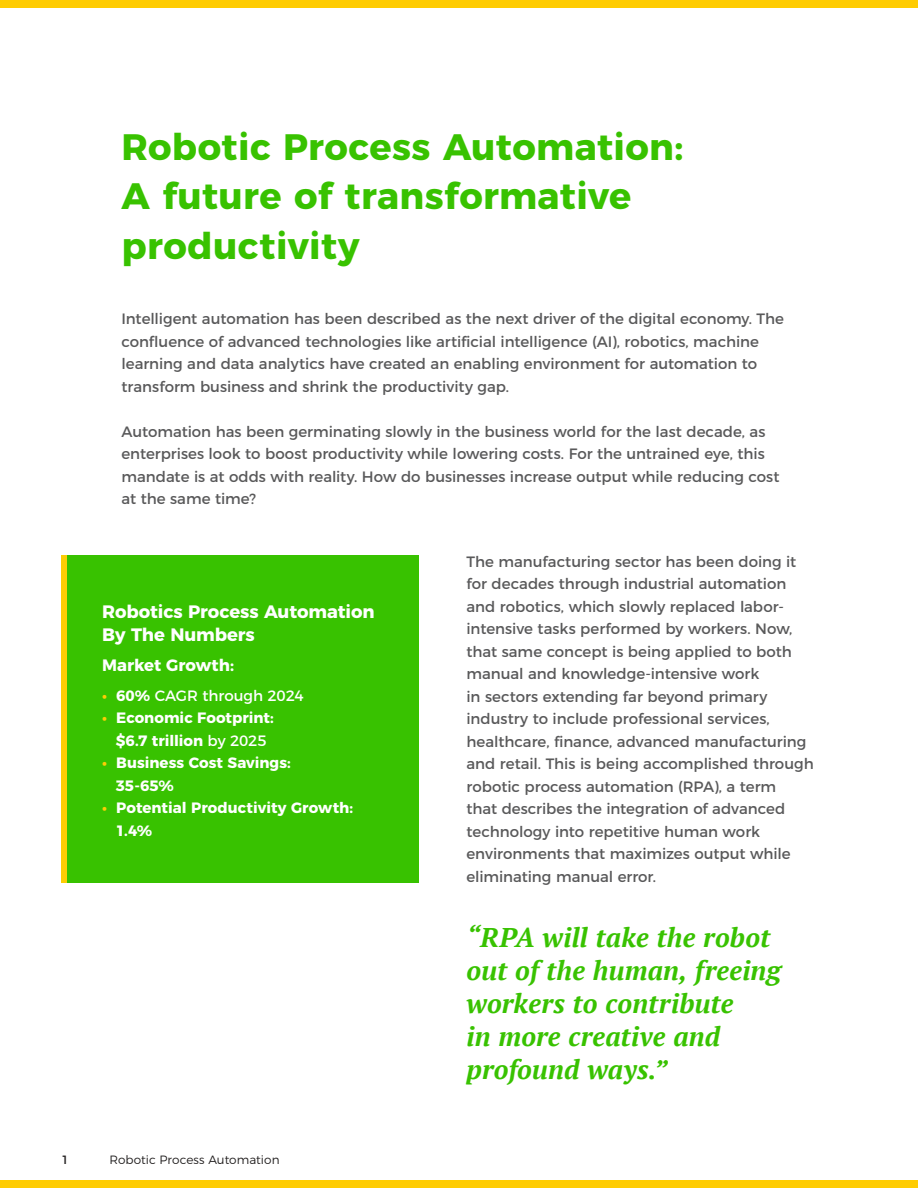
<style>
.page{position:relative;width:918px;height:1188px;background:#fff}
.page>*{position:absolute;margin:0;border:0;box-sizing:border-box;transform-origin:0 0}
.t1{font:700 36.75px/49.5px "Montserrat";letter-spacing:.01em;color:#38c200}
.t2{font:italic 700 27px/33px "PT Serif";letter-spacing:.005em;color:#38c200}
.t3{font:700 18px/22.5px "Montserrat";letter-spacing:-.005em;color:#fff}
.t4{font:700 16.5px "Montserrat";letter-spacing:-.005em;color:#fff}
.t5{font:15px/22.5px "Montserrat";color:#59595a}
.t6{font:700 15px/22.5px "Montserrat";color:#fff}
.t7{font:15px "Montserrat";letter-spacing:-.005em;color:#fff}
.t8{font:300 12px "Montserrat";letter-spacing:.005em;color:#221f1f}
.t9{font:12px "Montserrat";color:#221f1f}
.s1{font-weight:700;color:#fccd04}
.s2{font-weight:700}
.s3{color:#fccd04}
.s4{font-weight:400}
</style>
<div class="page">
<div style="left:0;top:1181px;width:918px;height:7px;background:#ffcc02"></div>
<div style="left:0;top:0;width:918px;height:7px;background:#ffcc02"></div>
<div style="left:62px;top:555px;width:357px;height:327px;background:#38c200"></div>
<div style="left:62px;top:555px;width:5px;height:327px;background:#fccd04"></div>
<h1 class="t1" style="left:122px;top:123px;width:564px">Robotic Process Automation:<br>A future of transformative productivity</h1>
<p class="t5" style="left:122px;top:308px;width:664px">Intelligent automation has been described as the next driver of the digital economy. The confluence of advanced technologies like artificial intelligence (AI), robotics, machine learning and data analytics have created an enabling environment for automation to transform business and shrink the productivity gap.</p>
<p class="t5" style="left:122px;top:421px;width:660px">Automation has been germinating slowly in the business world for the last decade, as enterprises look to boost productivity while lowering costs. For the untrained eye, this mandate is at odds with reality. How do businesses increase output while reducing cost at the same time?</p>
<p class="t3" style="left:102px;top:601px;width:274px">Robotics Process Automation<br>By The Numbers</p>
<p class="t4" style="left:102px;top:657px;width:133px">Market Growth:</p>
<p class="t7" style="left:102px;top:688px;width:203px"><span class="s1">•</span> <span class="s2">60%</span> CAGR through 2024</p>
<p class="t6" style="left:102px;top:707px;width:173px;text-align:center"><span class="s3">•</span> Economic Footprint: $6.7 trillion <span class="s4">by 2025</span></p>
<p class="t6" style="left:116px;top:752px;width:177px;text-indent:-13px"><span class="s3">•</span> Business Cost Savings:<br>35-65%</p>
<p class="t6" style="left:116px;top:797px;width:239px;text-indent:-14px"><span class="s3">•</span> Potential Productivity Growth:<br>1.4%</p>
<p class="t9" style="left:62px;top:1154px;width:9px">1</p>
<p class="t8" style="left:109px;top:1155px;width:172px">Robotic Process Automation</p>
<p class="t5" style="left:466px;top:551px;width:349px">The manufacturing sector has been doing it for decades through industrial automation and robotics, which slowly replaced labor&shy;intensive tasks performed by workers. Now, that same concept is being applied to both manual and knowledge-intensive work<br>in sectors extending far beyond primary industry to include professional services, healthcare, finance, advanced manufacturing and retail. This is being accomplished through robotic process automation (RPA), a term<br>that describes the integration of advanced technology into repetitive human work environments that maximizes output while eliminating manual error.</p>
<h2 class="t2" style="left:466px;top:922px;width:316px">“RPA will take the robot out of the human, freeing workers to contribute<br>in more creative and profound ways.”</h2>
</div>
